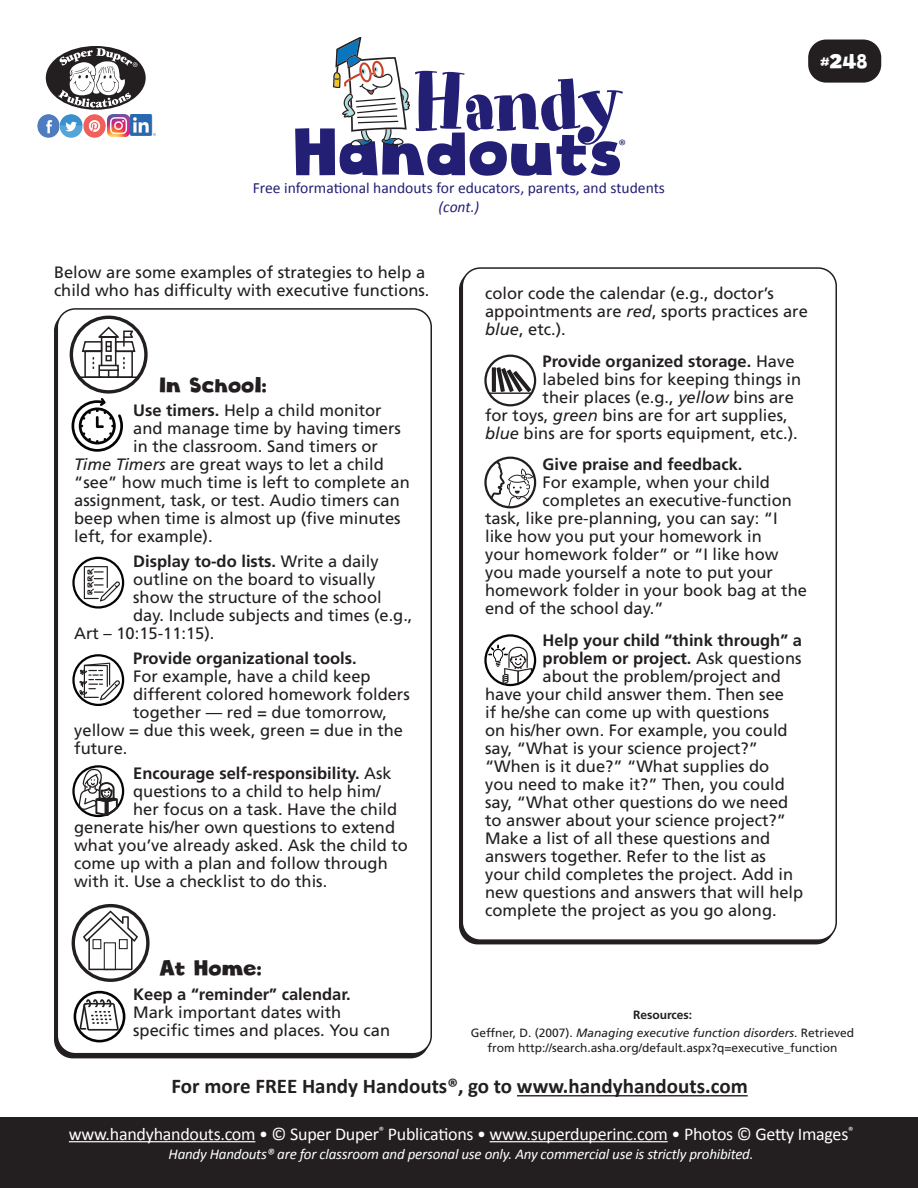
<style>
.page{position:relative;width:918px;height:1188px;background:#fff}
.page>*{position:absolute;margin:0;border:0;box-sizing:border-box;transform-origin:0 0}
.t1{font:79.2px "Art Department JNL";letter-spacing:-.03em;color:#231f75}
.t2{font:64.8px "Cloudy Witha Chanceof Love";color:#231f75}
.HH_TEXT{font:700 21px "Calibri";color:#231f20}
.HH_Text{font:21px "Cloudy Witha Chanceof Love";color:#231f20}
.t3{font:19.5px "Cloudy Witha Chanceof Love";color:#fff}
.t4{font:18px "Calibri";letter-spacing:-.015em;color:#fff}
.HH_Text-2{font:16.5px/18px "Frutiger LT Std";color:#231f20}
.HH_Text-3{font:700 16.5px "Frutiger LT Std";color:#231f20}
.t5{font:15.6px "Calibri";color:#231f75}
.t6{font:italic 15.6px "Calibri";color:#231f75}
.t7{font:15.15px "Calibri";color:#231f75}
.t8{font:italic 15px "Calibri";letter-spacing:-.015em;color:#fff}
.HH_Title{font:12px/14.4px "Frutiger LT Std";color:#231f20;text-align:center}
.HH_Title-2{font:700 12px "Frutiger LT Std";color:#231f20}
.s1{font-weight:700}
.s2{font-style:italic}
.s3{font-weight:400}
</style>
<div class="page">
<div style="left:57px;top:308px;width:375px;height:746px;border:2px solid #231f20;border-radius:18px"></div>
<div style="left:462px;top:267px;width:375px;height:674px;border:2px solid #231f20;border-radius:18px"></div>
<div style="left:808px;top:40px;width:73px;height:43px;background:#231f20;border-radius:18px"></div>
<div style="left:46px;top:46px;width:100px;height:64px;background:#231f20;border-radius:50%"></div>
<svg style="left:58px;top:48px;width:80px;height:60px"></svg>
<img style="left:37px;top:115px;width:92px;height:22px">
<img style="left:131px;top:115px;width:24px;height:21px">
<svg style="left:333px;top:37px;width:77px;height:109px"></svg>
<div style="left:0;top:1118px;width:918px;height:70px;background:#231f20"></div>
<hr style="left:69px;top:1141px;width:186px;height:1px;background:#fff">
<hr style="left:490px;top:1141px;width:178px;height:1px;background:#fff">
<hr style="left:517px;top:1095px;width:231px;height:1px;background:#231f20">
<hr style="left:79px;top:376px;width:59px;height:2px;background:#231f20">
<svg style="left:81px;top:325px;width:55px;height:54px"></svg>
<div style="left:70px;top:316px;width:78px;height:78px;border:3px solid #231f20;border-radius:50%"></div>
<div style="left:72px;top:904px;width:78px;height:78px;border:3px solid #231f20;border-radius:50%"></div>
<svg style="left:83px;top:911px;width:55px;height:60px"></svg>
<div style="left:72px;top:557px;width:52px;height:52px;border:2px solid #040503;border-radius:50%"></div>
<svg style="left:84px;top:566px;width:36px;height:36px"></svg>
<div style="left:484px;top:355px;width:52px;height:51px;border:2px solid #231f20;border-radius:50%"></div>
<hr style="left:489px;top:392px;width:42px;height:2px;background:#231f20">
<hr style="left:492px;top:367px;width:4px;height:25px;background:#231f20">
<svg style="left:496px;top:367px;width:35px;height:25px"></svg>
<div style="left:484px;top:457px;width:52px;height:51px;border:2px solid #231f20;border-radius:50%"></div>
<svg style="left:491px;top:461px;width:43px;height:46px"></svg>
<div style="left:484px;top:634px;width:52px;height:52px;border:2px solid #040503;border-radius:50%"></div>
<svg style="left:488px;top:645px;width:44px;height:40px"></svg>
<div style="left:72px;top:654px;width:52px;height:52px;border:2px solid #040503;border-radius:50%"></div>
<svg style="left:73px;top:663px;width:47px;height:37px"></svg>
<div style="left:72px;top:765px;width:52px;height:52px;border:2px solid #040503;border-radius:50%"></div>
<svg style="left:78px;top:768px;width:39px;height:47px"></svg>
<svg style="left:72px;top:398px;width:51px;height:54px"></svg>
<svg style="left:80px;top:999px;width:39px;height:32px"></svg>
<div style="left:74px;top:991px;width:51px;height:51px;border:3px solid #040503;border-radius:50%"></div>
<p class="t1" style="left:412px;top:56px;width:213px">Handy</p>
<p class="t5" style="left:253px;top:177px;width:414px">Free informational handouts for educators, parents, and students</p>
<p class="t6" style="left:439px;top:196px;width:42px">(cont.)</p>
<p class="t2" style="left:296px;top:112px;width:331px">Handouts</p>
<p class="t7" style="left:618px;top:135px;width:9px">®</p>
<p class="t3" style="left:821px;top:49px;width:49px">#248</p>
<p class="HH_Text-2" style="left:54px;top:264px;width:377px">Below are some examples of strategies to help a child who has difficulty with executive functions.</p>
<p class="HH_Text" style="left:160px;top:372px;width:109px">In School:</p>
<p class="HH_Text-2" style="left:133px;top:402px;width:250px"><span class="s1">Use timers.</span> Help a child monitor</p>
<p class="HH_Text-2" style="left:133px;top:420px;width:269px">and manage time by having timers</p>
<p class="HH_Text-2" style="left:133px;top:438px;width:246px">in the classroom. Sand timers or</p>
<p class="HH_Text-2" style="left:74px;top:456px;width:311px"><span class="s2">Time Timers</span> are great ways to let a child</p>
<p class="HH_Text-2" style="left:74px;top:474px;width:337px">“see” how much time is left to complete an</p>
<p class="HH_Text-2" style="left:74px;top:492px;width:327px">assignment, task, or test. Audio timers can</p>
<p class="HH_Text-2" style="left:74px;top:510px;width:328px">beep when time is almost up (five minutes</p>
<p class="HH_Text-2" style="left:74px;top:528px;width:140px">left, for example).</p>
<p class="HH_Text-3" style="left:133px;top:552px;width:247px">Display to-do lists. <span class="s3">Write a daily</span></p>
<p class="HH_Text-2" style="left:133px;top:571px;width:244px">outline on the board to visually</p>
<p class="HH_Text-2" style="left:133px;top:589px;width:250px">show the structure of the school</p>
<p class="HH_Text-2" style="left:133px;top:607px;width:281px">day. Include subjects and times (e.g.,</p>
<p class="HH_Text-2" style="left:74px;top:625px;width:142px">Art – 10:15-11:15).</p>
<p class="HH_Text-3" style="left:133px;top:649px;width:225px">Provide organizational tools.</p>
<p class="HH_Text-2" style="left:133px;top:667px;width:239px">For example, have a child keep</p>
<p class="HH_Text-2" style="left:133px;top:685px;width:278px">different colored homework folders</p>
<p class="HH_Text-2" style="left:133px;top:703px;width:255px">together — red = due tomorrow,</p>
<p class="HH_Text-2" style="left:74px;top:721px;width:330px">yellow = due this week, green = due in the</p>
<p class="HH_Text-2" style="left:74px;top:739px;width:55px">future.</p>
<p class="HH_Text-3" style="left:133px;top:763px;width:260px">Encourage self-responsibility. <span class="s3">Ask</span></p>
<p class="HH_Text-2" style="left:133px;top:782px;width:249px">questions to a child to help him/</p>
<p class="HH_Text-2" style="left:133px;top:800px;width:266px">her focus on a task. Have the child</p>
<p class="HH_Text-2" style="left:74px;top:818px;width:322px">generate his/her own questions to extend</p>
<p class="HH_Text-2" style="left:74px;top:836px;width:335px">what you’ve already asked. Ask the child to</p>
<p class="HH_Text-2" style="left:74px;top:854px;width:315px">come up with a plan and follow through</p>
<p class="HH_Text-2" style="left:74px;top:872px;width:255px">with it. Use a checklist to do this.</p>
<p class="HH_Text-2" style="left:485px;top:285px;width:324px">color code the calendar (e.g., doctor’s appointments are <span class="s2">red</span>, sports practices are <span class="s2">blue</span>, etc.).</p>
<p class="HH_Text-3" style="left:543px;top:352px;width:253px">Provide organized storage. <span class="s3">Have</span></p>
<p class="HH_Text-2" style="left:543px;top:370px;width:260px">labeled bins for keeping things in</p>
<p class="HH_Text-2" style="left:543px;top:388px;width:253px">their places (e.g., <span class="s2">yellow</span> bins are</p>
<p class="HH_Text-2" style="left:485px;top:406px;width:304px">for toys, <span class="s2">green</span> bins are for art supplies,</p>
<p class="HH_Text-2" style="left:485px;top:424px;width:314px"><span class="s2">blue</span> bins are for sports equipment, etc.).</p>
<p class="HH_Text-3" style="left:543px;top:455px;width:201px">Give praise and feedback.</p>
<p class="HH_Text-2" style="left:543px;top:474px;width:229px">For example, when your child</p>
<p class="HH_Text-2" style="left:543px;top:492px;width:251px">completes an executive-function</p>
<p class="HH_Text-2" style="left:485px;top:510px;width:294px">task, like pre-planning, you can say: “I</p>
<p class="HH_Text-2" style="left:485px;top:528px;width:278px">like how you put your homework in</p>
<p class="HH_Text-2" style="left:485px;top:546px;width:295px">your homework folder” or “I like how</p>
<p class="HH_Text-2" style="left:485px;top:564px;width:289px">you made yourself a note to put your</p>
<p class="HH_Text-2" style="left:485px;top:582px;width:323px">homework folder in your book bag at the</p>
<p class="HH_Text-2" style="left:485px;top:600px;width:180px">end of the school day.”</p>
<p class="HH_Text-3" style="left:543px;top:631px;width:261px">Help your child “think through” a</p>
<p class="HH_Text-3" style="left:543px;top:649px;width:260px">problem or project. <span class="s3">Ask questions</span></p>
<p class="HH_Text-2" style="left:543px;top:667px;width:240px">about the problem/project and</p>
<p class="HH_Text-2" style="left:485px;top:685px;width:300px">have your child answer them. Then see</p>
<p class="HH_Text-2" style="left:485px;top:703px;width:286px">if he/she can come up with questions</p>
<p class="HH_Text-2" style="left:485px;top:721px;width:304px">on his/her own. For example, you could</p>
<p class="HH_Text-2" style="left:485px;top:739px;width:274px">say, “What is your science project?”</p>
<p class="HH_Text-2" style="left:485px;top:757px;width:286px">“When is it due?” “What supplies do</p>
<p class="HH_Text-2" style="left:485px;top:775px;width:301px">you need to make it?” Then, you could</p>
<p class="HH_Text-2" style="left:485px;top:793px;width:305px">say, “What other questions do we need</p>
<p class="HH_Text-2" style="left:485px;top:811px;width:302px">to answer about your science project?”</p>
<p class="HH_Text-2" style="left:485px;top:829px;width:287px">Make a list of all these questions and</p>
<p class="HH_Text-2" style="left:485px;top:847px;width:282px">answers together. Refer to the list as</p>
<p class="HH_Text-2" style="left:485px;top:865px;width:310px">your child completes the project. Add in</p>
<p class="HH_Text-2" style="left:485px;top:883px;width:320px">new questions and answers that will help</p>
<p class="HH_Text-2" style="left:485px;top:901px;width:293px">complete the project as you go along.</p>
<p class="HH_Text" style="left:160px;top:955px;width:104px">At Home:</p>
<p class="HH_Text-2" style="left:133px;top:985px;width:258px"><span class="s1">Keep a “reminder” calendar.<br></span>Mark important dates with specific times and places. You can</p>
<p class="HH_Title-2" style="left:633px;top:1007px;width:61px">Resources:</p>
<p class="HH_Title" style="left:471px;top:1026px;width:385px">Geffner, D. (2007). <span class="s2">Managing executive function disorders</span>. Retrieved from http://search.asha.org/default.aspx?q=executive_function</p>
<p class="HH_TEXT" style="left:172px;top:1072px;width:578px">For more FREE Handy Handouts®, go to www.handyhandouts.com</p>
<p class="t4" style="left:69px;top:1121px;width:786px">www.handyhandouts.com • © Super Duper<sup>®</sup> Publications • www.superduperinc.com • Photos © Getty Images<sup>®</sup></p>
<p class="t8" style="left:169px;top:1144px;width:587px">Handy Handouts® are for classroom and personal use only. Any commercial use is strictly prohibited.</p>
</div>
